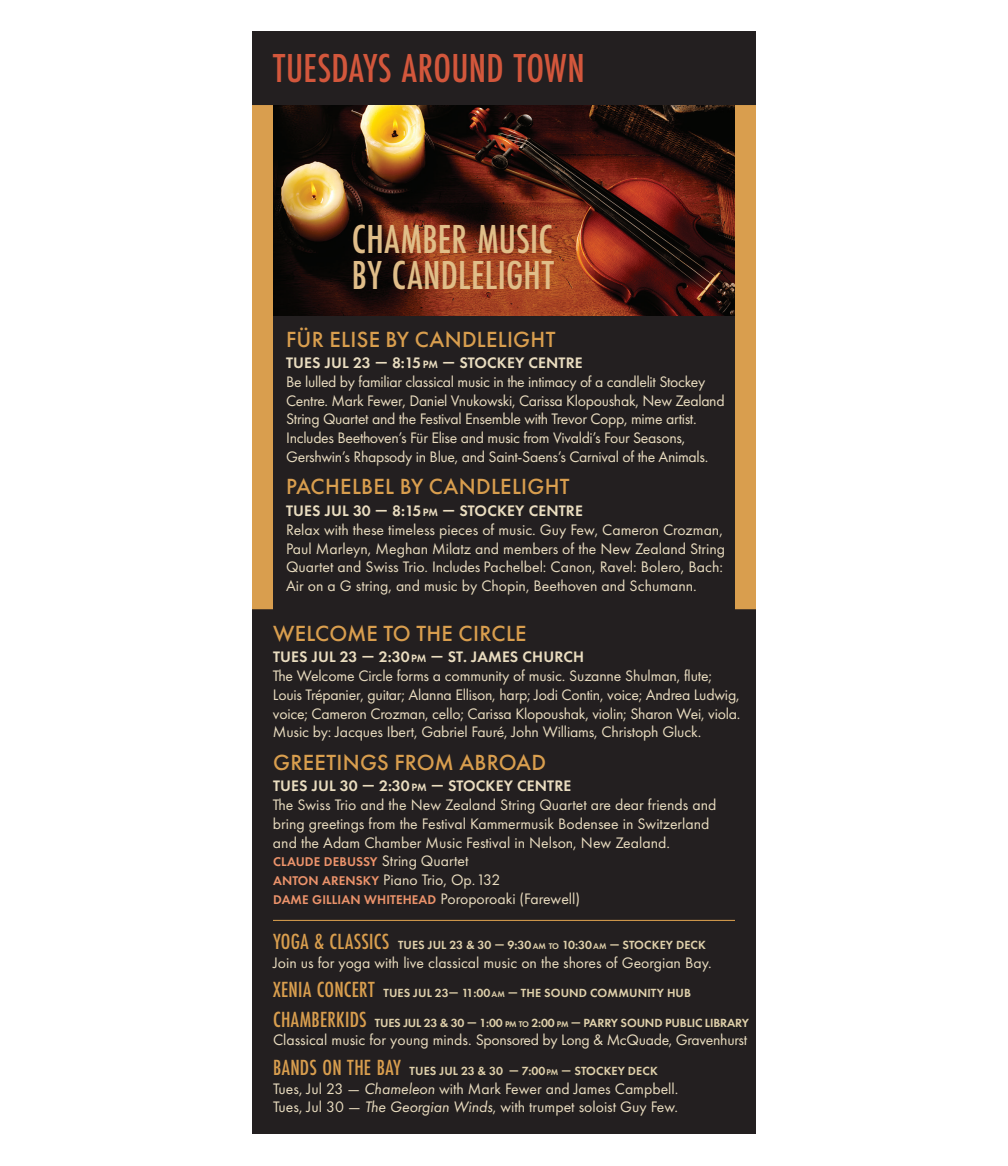
<style>
.page{position:relative;width:1008px;height:1166px;background:#fff}
.page>*{position:absolute;margin:0;border:0;box-sizing:border-box;transform-origin:0 0}
.t1{font:500 42px/36.8px "Futura PT Cond";letter-spacing:.005em;color:#e0be89}
.t2{font:500 42px "Futura PT Cond";letter-spacing:.005em;color:#d3573c}
.t3{font:500 22.75px "Futura PT";letter-spacing:.01em;color:#d99e4e}
.t4{font:15.75px/18.7px "Futura PT";letter-spacing:-.01em;color:#eaddc0}
.t5{font:600 13.12px "Futura PT";letter-spacing:.01em;color:#ec936b}
.t6{font:600 12.25px "Futura PT";letter-spacing:.01em;color:#e0d1ab}
.t7{font:600 12.25px "Futura PT";letter-spacing:-.01em;color:#e0d1ab}
.s1{font-weight:600}
.s2{font-weight:600;font-size:11.03px}
.s3{font-weight:400;font-size:15.75px;color:#eaddc0}
.s4{font-weight:600;font-size:13.12px;color:#ec936b}
.s5{font-family:"Futura PT Cond";font-weight:500;font-size:22.75px;color:#d99e4e}
.s6{font-size:8.58px}
.s7{font-style:italic}
</style>
<div class="page">
<div style="left:252px;top:32px;width:504px;height:1102px;background:#231f20"></div>
<img style="left:273px;top:105px;width:462px;height:210px">
<hr style="left:273px;top:919px;width:462px;height:2px;background:#d99e4e">
<div style="left:252px;top:105px;width:21px;height:504px;background:#d99e4e"></div>
<div style="left:735px;top:105px;width:21px;height:504px;background:#d99e4e"></div>
<h1 class="t2" style="left:273px;top:43px;width:313px">TUESDAYS AROUND TOWN</h1>
<h1 class="t1" style="left:352px;top:220px;width:203px">CHAMBER MUSIC<br>BY CANDLELIGHT</h1>
<h2 class="t3" style="left:286px;top:325px;width:271px">FÜR ELISE BY CANDLELIGHT</h2>
<p class="t4" style="left:286px;top:353px;width:440px"><span class="s1">TUES JUL 23 — 8:15</span><span class="s2">PM</span> <span class="s1">— STOCKEY CENTRE<br></span>Be lulled by familiar classical music in the intimacy of a candlelit Stockey Centre. Mark Fewer, Daniel Vnukowski, Carissa Klopoushak, New Zealand String Quartet and the Festival Ensemble with Trevor Copp, mime artist.<br>Includes Beethoven’s Für Elise and music from Vivaldi’s Four Seasons, Gershwin’s Rhapsody in Blue, and Saint-Saens’s Carnival of the Animals.</p>
<h2 class="t3" style="left:286px;top:473px;width:285px">PACHELBEL BY CANDLELIGHT</h2>
<p class="t4" style="left:286px;top:501px;width:441px"><span class="s1">TUES JUL 30 — 8:15</span><span class="s2">PM</span> <span class="s1">— STOCKEY CENTRE<br></span>Relax with these timeless pieces of music. Guy Few, Cameron Crozman, Paul Marleyn, Meghan Milatz and members of the New Zealand String Quartet and Swiss Trio. Includes Pachelbel: Canon, Ravel: Bolero, Bach:<br>Air on a G string, and music by Chopin, Beethoven and Schumann.</p>
<h2 class="t3" style="left:273px;top:619px;width:255px">WELCOME TO THE CIRCLE</h2>
<p class="t4" style="left:273px;top:647px;width:469px"><span class="s1">TUES JUL 23 — 2:30</span><span class="s2">PM</span> <span class="s1">— ST. JAMES CHURCH<br></span>The Welcome Circle forms a community of music. Suzanne Shulman, flute; Louis Trépanier, guitar; Alanna Ellison, harp; Jodi Contin, voice; Andrea Ludwig, voice; Cameron Crozman, cello; Carissa Klopoushak, violin; Sharon Wei, viola.<br>Music by: Jacques Ibert, Gabriel Fauré, John Williams, Christoph Gluck.</p>
<h2 class="t3" style="left:273px;top:748px;width:275px">GREETINGS FROM ABROAD</h2>
<p class="t4" style="left:273px;top:776px;width:445px"><span class="s1">TUES JUL 30 — 2:30</span><span class="s2">PM</span> <span class="s1">— STOCKEY CENTRE<br></span>The Swiss Trio and the New Zealand String Quartet are dear friends and bring greetings from the Festival Kammermusik Bodensee in Switzerland and the Adam Chamber Music Festival in Nelson, New Zealand.</p>
<p class="t5" style="left:273px;top:854px;width:197px">CLAUDE DEBUSSY <span class="s3">String Quartet</span></p>
<p class="t4" style="left:273px;top:870px;width:309px"><span class="s4">ANTON ARENSKY</span> Piano Trio, Op. 132<br><span class="s4">DAME GILLIAN WHITEHEAD</span> Poroporoaki (Farewell)</p>
<p class="t6" style="left:273px;top:937px;width:434px"><span class="s5">YOGA &amp; CLASSICS</span> TUES JUL 23 &amp; 30 — 9:30<span class="s6">AM TO</span> 10:30<span class="s6">AM</span> — STOCKEY DECK</p>
<p class="t4" style="left:273px;top:953px;width:440px">Join us for yoga with live classical music on the shores of Georgian Bay.</p>
<p class="t6" style="left:273px;top:985px;width:420px"><span class="s5">XENIA CONCERT</span> TUES JUL 23— 11:00<span class="s6">AM</span> — THE SOUND COMMUNITY HUB</p>
<p class="t7" style="left:273px;top:1014px;width:477px"><span class="s5">CHAMBERKIDS</span> TUES JUL 23 &amp; 30 — 1:00 <span class="s6">PM TO</span> 2:00 <span class="s6">PM</span> — PARRY SOUND PUBLIC LIBRARY</p>
<p class="t4" style="left:273px;top:1030px;width:476px">Classical music for young minds. Sponsored by Long &amp; McQuade, Gravenhurst</p>
<p class="t6" style="left:273px;top:1063px;width:386px"><span class="s5">BANDS ON THE BAY</span> TUES JUL 23 &amp; 30 — 7:00<span class="s6">PM</span> — STOCKEY DECK</p>
<p class="t4" style="left:273px;top:1078px;width:407px">Tues, Jul 23 — <span class="s7">Chameleon</span> with Mark Fewer and James Campbell.<br>Tues, Jul 30 — <span class="s7">The Georgian Winds</span>, with trumpet soloist Guy Few.</p>
</div>
